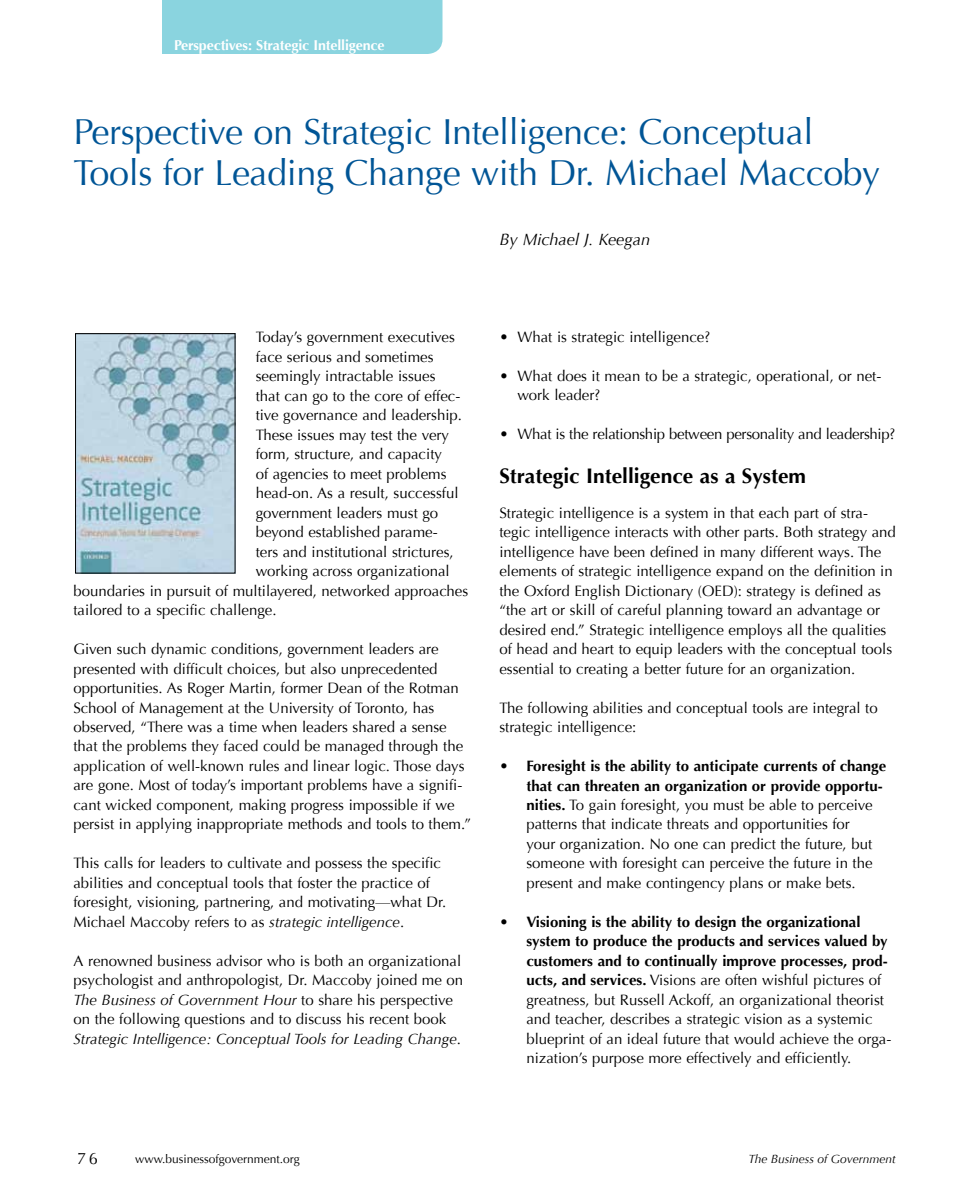
<style>
.page{position:relative;width:972px;height:1188px;background:#fff}
.page>*{position:absolute;margin:0;border:0;box-sizing:border-box;transform-origin:0 0}
.t1{font:36px/40.5px "Optima";letter-spacing:-.01em;color:#005596}
.t2{font:700 21px "Optima";color:#000}
.t3{font:italic 16.5px "Optima";color:#000}
.t4{font:16.5px "Optima";color:#000}
.t5{font:15px/19.5px "Optima";color:#000}
.t6{font:15px "Optima";letter-spacing:-.02em;color:#000}
.t7{font:700 14.25px "Optima";letter-spacing:-.01em;color:#fff}
.t8{font:12px "Optima";color:#000}
.t9{font:italic 12px "Optima";color:#000}
.s1{font-style:italic}
.s2{font-weight:700}
</style>
<div class="page">
<div style="left:162px;top:0;width:280px;height:54px;background:#8ad4df"></div>
<img style="left:77px;top:335px;width:156px;height:236px">
<div style="left:75px;top:333px;width:160px;height:240px;border:1px solid #000"></div>
<p class="t7" style="left:174px;top:36px;width:212px">Perspectives: Strategic Intelligence</p>
<h1 class="t1" style="left:73px;top:112px;width:808px">Perspective on Strategic Intelligence: Conceptual<br>Tools for Leading Change with Dr. Michael Maccoby</h1>
<p class="t3" style="left:499px;top:229px;width:152px">By Michael J. Keegan</p>
<p class="t5" style="left:256px;top:327px;width:201px">Today’s government executives</p>
<p class="t5" style="left:256px;top:347px;width:179px">face serious and sometimes</p>
<p class="t5" style="left:256px;top:366px;width:181px">seemingly intractable issues</p>
<p class="t5" style="left:256px;top:386px;width:206px">that can go to the core of effec-</p>
<p class="t5" style="left:256px;top:405px;width:208px">tive governance and leadership.</p>
<p class="t5" style="left:256px;top:425px;width:195px">These issues may test the very</p>
<p class="t5" style="left:256px;top:444px;width:188px">form, structure, and capacity</p>
<p class="t5" style="left:256px;top:464px;width:192px">of agencies to meet problems</p>
<p class="t5" style="left:256px;top:483px;width:204px">head-on. As a result, successful</p>
<p class="t5" style="left:256px;top:503px;width:184px">government leaders must go</p>
<p class="t5" style="left:256px;top:522px;width:184px">beyond established parame-</p>
<p class="t5" style="left:256px;top:542px;width:200px">ters and institutional strictures,</p>
<p class="t5" style="left:256px;top:561px;width:196px">working across organizational</p>
<p class="t5" style="left:73px;top:581px;width:396px">boundaries in pursuit of multilayered, networked approaches</p>
<p class="t5" style="left:73px;top:600px;width:205px">tailored to a specific challenge.</p>
<p class="t5" style="left:73px;top:639px;width:399px">Given such dynamic conditions, government leaders are presented with difficult choices, but also unprecedented opportunities. As Roger Martin, former Dean of the Rotman School of Management at the University of Toronto, has observed, “There was a time when leaders shared a sense that the problems they faced could be managed through the application of well-known rules and linear logic. Those days are gone. Most of today’s important problems have a signifi&shy;cant wicked component, making progress impossible if we persist in applying inappropriate methods and tools to them.”</p>
<p class="t5" style="left:73px;top:854px;width:374px">This calls for leaders to cultivate and possess the specific abilities and conceptual tools that foster the practice of foresight, visioning, partnering, and motivating—what Dr.<br>Michael Maccoby refers to as <span class="s1">strategic intelligence</span>.</p>
<p class="t5" style="left:73px;top:951px;width:391px">A renowned business advisor who is both an organizational psychologist and anthropologist, Dr. Maccoby joined me on <span class="s1">The Business of Government Hour</span> to share his perspective on the following questions and to discuss his recent book <span class="s1">Strategic Intelligence: Conceptual Tools for Leading Change</span>.</p>
<p class="t5" style="left:499px;top:327px;width:212px">• What is strategic intelligence?</p>
<p class="t5" style="left:517px;top:366px;width:365px;text-indent:-18px">• What does it mean to be a strategic, operational, or net&shy;work leader?</p>
<p class="t6" style="left:499px;top:426px;width:397px">• What is the relationship between personality and leadership?</p>
<h2 class="t2" style="left:499px;top:464px;width:308px">Strategic Intelligence as a System</h2>
<p class="t5" style="left:499px;top:503px;width:398px">Strategic intelligence is a system in that each part of stra&shy;tegic intelligence interacts with other parts. Both strategy and intelligence have been defined in many different ways. The elements of strategic intelligence expand on the definition in the Oxford English Dictionary (OED): strategy is defined as “the art or skill of careful planning toward an advantage or desired end.” Strategic intelligence employs all the qualities of head and heart to equip leaders with the conceptual tools essential to creating a better future for an organization.</p>
<p class="t5" style="left:499px;top:698px;width:380px">The following abilities and conceptual tools are integral to strategic intelligence:</p>
<p class="t5" style="left:526px;top:756px;width:361px;text-indent:-27px">• <span class="s2">Foresight is the ability to anticipate currents of change that can threaten an organization or provide opportu&shy;nities.</span> To gain foresight, you must be able to perceive patterns that indicate threats and opportunities for<br>your organization. No one can predict the future, but someone with foresight can perceive the future in the present and make contingency plans or make bets.</p>
<p class="t5" style="left:526px;top:912px;width:366px;text-indent:-27px">• <span class="s2">Visioning is the ability to design the organizational system to produce the products and services valued by customers and to continually improve processes, prod&shy;ucts, and services.</span> Visions are often wishful pictures of greatness, but Russell Ackoff, an organizational theorist and teacher, describes a strategic vision as a systemic blueprint of an ideal future that would achieve the orga&shy;nization’s purpose more effectively and efficiently.</p>
<p class="t4" style="left:77px;top:1149px;width:22px">76</p>
<p class="t8" style="left:135px;top:1152px;width:166px">www.businessofgovernment.org</p>
<p class="t9" style="left:749px;top:1152px;width:149px">The Business of Government</p>
</div>
